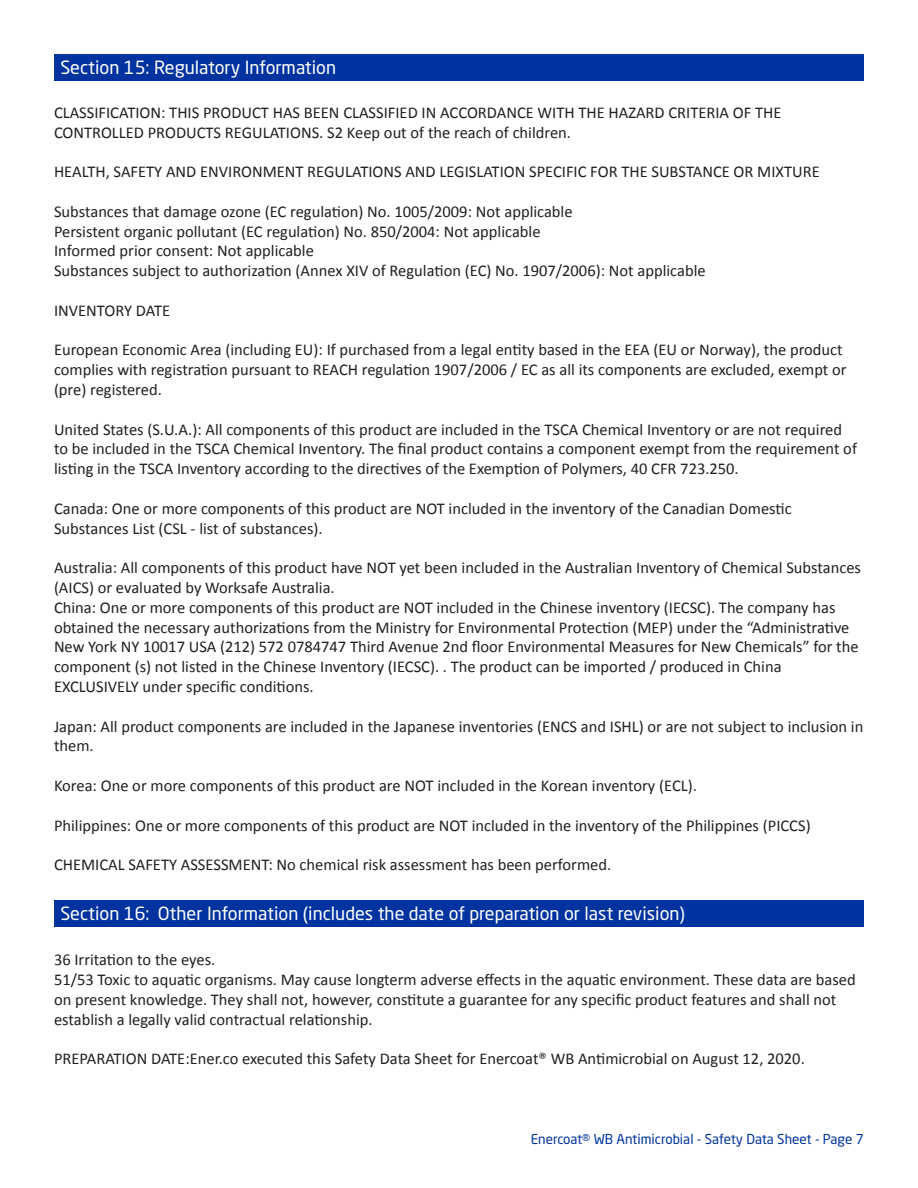
<style>
.page{position:relative;width:918px;height:1188px;background:#fff}
.page>*{position:absolute;margin:0;border:0;box-sizing:border-box;transform-origin:0 0}
.t1{font:18px "Neo Sans W1 G";color:#fff}
.t2{font:16.5px/19.8px "Calibri";color:#231f20}
.t3{font:13.5px "Neo Sans W1 G";color:#0033a0}
</style>
<div class="page">
<div style="left:54px;top:54px;width:810px;height:27px;background:#0033a0"></div>
<div style="left:54px;top:900px;width:810px;height:27px;background:#0033a0"></div>
<p class="t1" style="left:60px;top:56px;width:277px">Section 15: Regulatory Information</p>
<p class="t2" style="left:54px;top:102px;width:729px">CLASSIFICATION: THIS PRODUCT HAS BEEN CLASSIFIED IN ACCORDANCE WITH THE HAZARD CRITERIA OF THE<br>CONTROLLED PRODUCTS REGULATIONS. S2 Keep out of the reach of children.</p>
<p class="t2" style="left:54px;top:161px;width:767px">HEALTH, SAFETY AND ENVIRONMENT REGULATIONS AND LEGISLATION SPECIFIC FOR THE SUBSTANCE OR MIXTURE</p>
<p class="t2" style="left:54px;top:201px;width:520px">Substances that damage ozone (EC regulation) No. 1005/2009: Not applicable</p>
<p class="t2" style="left:54px;top:221px;width:488px">Persistent organic pollutant (EC regulation) No. 850/2004: Not applicable</p>
<p class="t2" style="left:54px;top:241px;width:261px">Informed prior consent: Not applicable</p>
<p class="t2" style="left:54px;top:260px;width:653px">Substances subject to authorization (Annex XIV of Regulation (EC) No. 1907/2006): Not applicable</p>
<p class="t2" style="left:54px;top:300px;width:118px">INVENTORY DATE</p>
<p class="t2" style="left:54px;top:340px;width:794px">European Economic Area (including EU): If purchased from a legal entity based in the EEA (EU or Norway), the product complies with registration pursuant to REACH regulation 1907/2006 / EC as all its components are excluded, exempt or (pre) registered.</p>
<p class="t2" style="left:54px;top:419px;width:805px">United States (S.U.A.): All components of this product are included in the TSCA Chemical Inventory or are not required to be included in the TSCA Chemical Inventory. The final product contains a component exempt from the requirement of listing in the TSCA Inventory according to the directives of the Exemption of Polymers, 40 CFR 723.250.</p>
<p class="t2" style="left:54px;top:498px;width:739px">Canada: One or more components of this product are NOT included in the inventory of the Canadian Domestic<br>Substances List (CSL - list of substances).</p>
<p class="t2" style="left:54px;top:557px;width:809px">Australia: All components of this product have NOT yet been included in the Australian Inventory of Chemical Substances (AICS) or evaluated by Worksafe Australia.</p>
<p class="t2" style="left:54px;top:597px;width:797px">China: One or more components of this product are NOT included in the Chinese inventory (IECSC). The company has obtained the necessary authorizations from the Ministry for Environmental Protection (MEP) under the “Administrative</p>
<p class="t2" style="left:54px;top:637px;width:806px">New York NY 10017 USA (212) 572 0784747 Third Avenue 2nd floor Environmental Measures for New Chemicals” for the component (s) not listed in the Chinese Inventory (IECSC). . The product can be imported / produced in China</p>
<p class="t2" style="left:54px;top:676px;width:261px">EXCLUSIVELY under specific conditions.</p>
<p class="t2" style="left:54px;top:716px;width:811px">Japan: All product components are included in the Japanese inventories (ENCS and ISHL) or are not subject to inclusion in them.</p>
<p class="t2" style="left:54px;top:775px;width:644px">Korea: One or more components of this product are NOT included in the Korean inventory (ECL).</p>
<p class="t2" style="left:54px;top:815px;width:758px">Philippines: One or more components of this product are NOT included in the inventory of the Philippines (PICCS)</p>
<p class="t2" style="left:54px;top:854px;width:559px">CHEMICAL SAFETY ASSESSMENT: No chemical risk assessment has been performed.</p>
<p class="t1" style="left:60px;top:902px;width:626px">Section 16: Other Information (includes the date of preparation or last revision)</p>
<p class="t2" style="left:54px;top:950px;width:163px">36 Irritation to the eyes.</p>
<p class="t2" style="left:54px;top:969px;width:803px">51/53 Toxic to aquatic organisms. May cause longterm adverse effects in the aquatic environment. These data are based on present knowledge. They shall not, however, constitute a guarantee for any specific product features and shall not establish a legally valid contractual relationship.</p>
<p class="t2" style="left:54px;top:1049px;width:752px">PREPARATION DATE:Ener.co executed this Safety Data Sheet for Enercoat® WB Antimicrobial on August 12, 2020.</p>
<p class="t3" style="left:531px;top:1131px;width:335px">Enercoat® WB Antimicrobial - Safety Data Sheet - Page 7</p>
</div>
